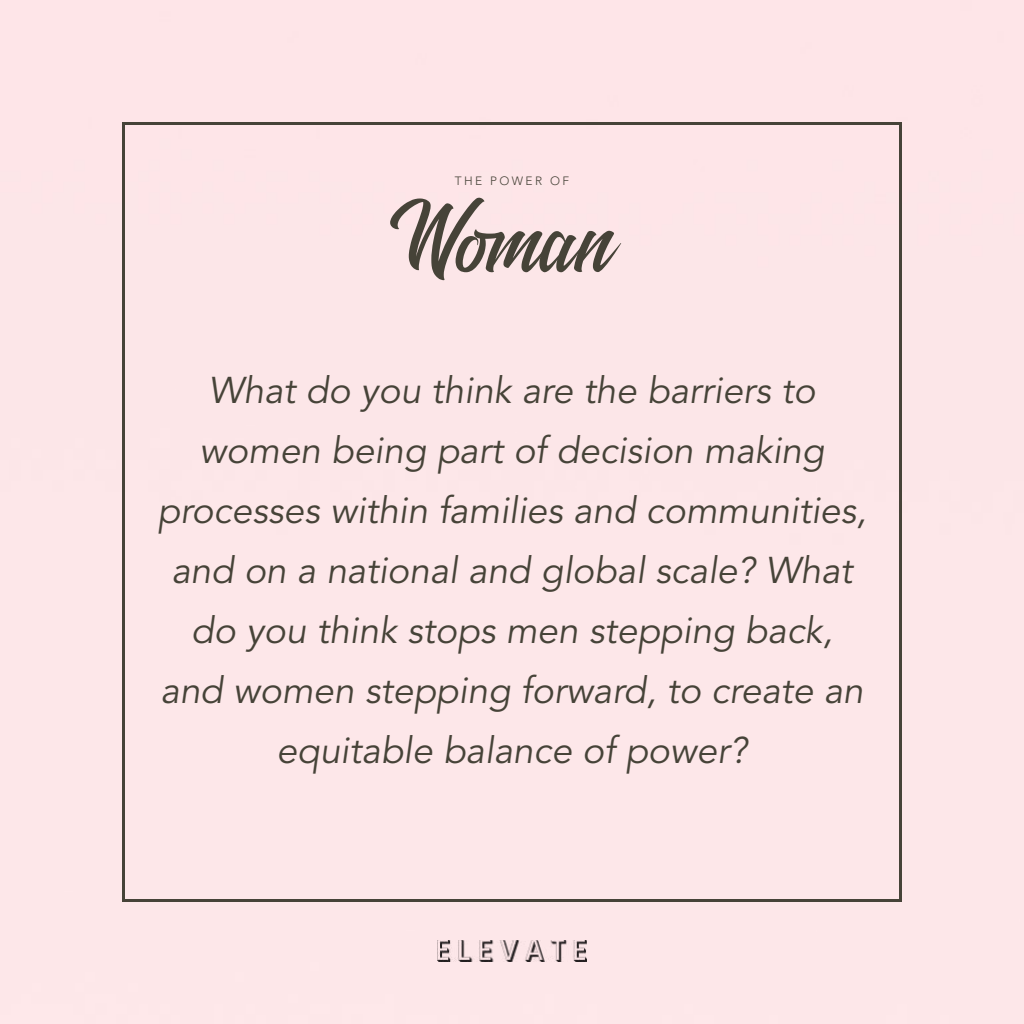
<style>
.page{position:relative;width:1024px;height:1024px;background:#fde7e9}
.page>*{position:absolute;margin:0;border:0;box-sizing:border-box;transform-origin:0 0}
.t1{font:114.6px "Srinthile Script";color:#464338}
.t2{font:italic 37px/60px "Avenir LT Std";color:#464338;text-align:center}
.t3{font:300 12px "Avenir LT Std";letter-spacing:.2em;color:#464338}
</style>
<div class="page">
<img style="left:438px;top:940px;width:148px;height:21px">
<div style="left:122px;top:122px;width:780px;height:780px;border:3px solid #464338"></div>
<p class="t3" style="left:455px;top:174px;width:116px">THE POWER OF</p>
<h1 class="t1" style="left:408px;top:176px;width:209px">Woman</h1>
<p class="t2" style="left:157px;top:361px;width:711px">What do you think are the barriers to women being part of decision making processes within families and communities, and on a national and global scale? What do you think stops men stepping back, and women stepping forward, to create an equitable balance of power?</p>
</div>
